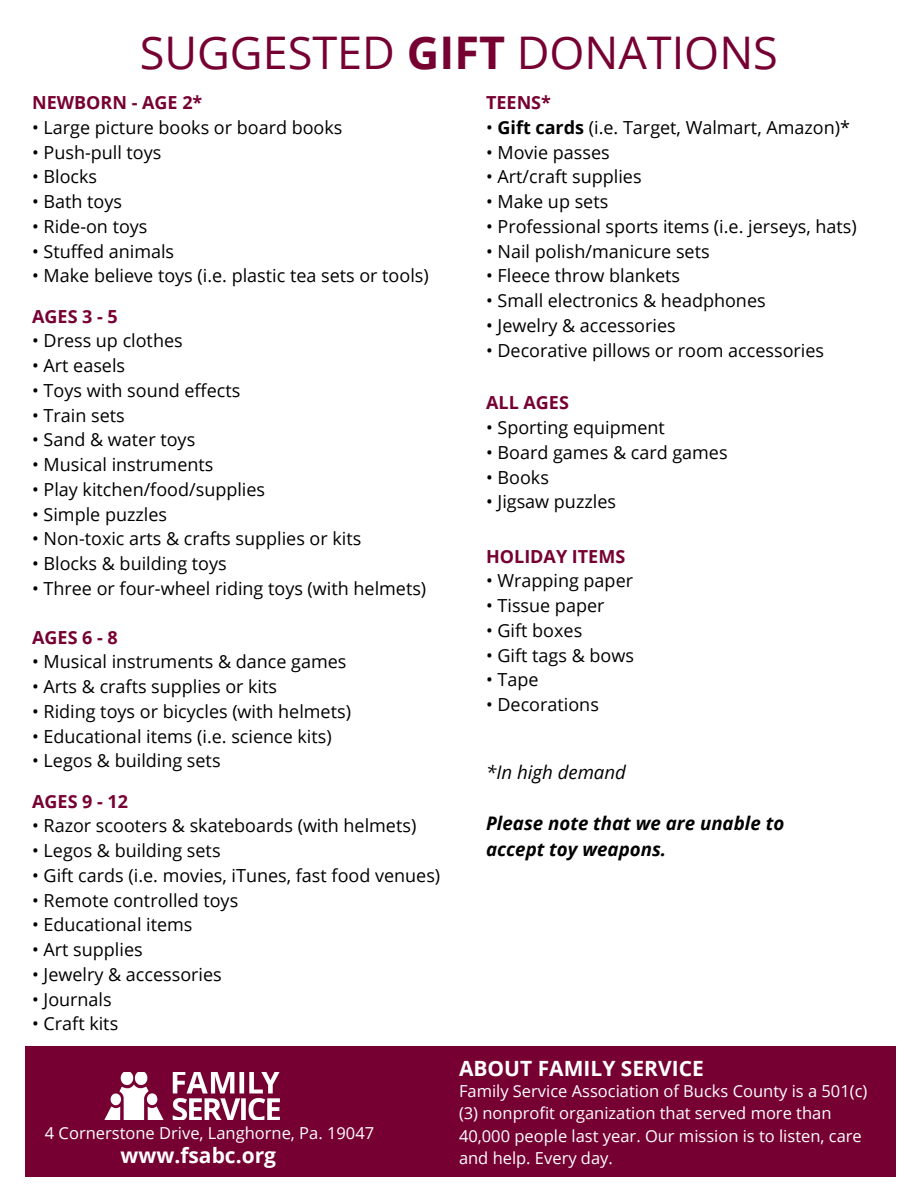
<style>
.page{position:relative;width:918px;height:1188px;background:#fff}
.page>*{position:absolute;margin:0;border:0;box-sizing:border-box;transform-origin:0 0}
.t1{font:45px "Open Sans";color:#703}
.t2{font:700 21px "Open Sans";color:#fff}
.t3{font:italic 700 18.75px/25.8px "Open Sans";color:#000}
.t4{font:italic 18.75px "Open Sans";color:#000}
.t5{font:18px "Open Sans";color:#000}
.t6{font:700 18px "Open Sans";color:#703}
.t7{font:16.5px/22.5px "Open Sans";color:#fff}
.s1{font-weight:700}
</style>
<div class="page">
<div style="left:26px;top:1047px;width:870px;height:130px;background:#703"></div>
<img style="left:105px;top:1072px;width:174px;height:48px">
<p class="t1" style="left:140px;top:21px;width:640px">SUGGESTED <span class="s1">GIFT</span> DONATIONS</p>
<p class="t6" style="left:32px;top:90px;width:172px">NEWBORN - AGE 2*</p>
<p class="t5" style="left:32px;top:115px;width:312px">• Large picture books or board books</p>
<p class="t5" style="left:32px;top:139px;width:131px">• Push-pull toys</p>
<p class="t5" style="left:32px;top:164px;width:67px">• Blocks</p>
<p class="t5" style="left:32px;top:189px;width:91px">• Bath toys</p>
<p class="t5" style="left:32px;top:214px;width:117px">• Ride-on toys</p>
<p class="t5" style="left:32px;top:238px;width:144px">• Stuffed animals</p>
<p class="t5" style="left:32px;top:263px;width:398px">• Make believe toys (i.e. plastic tea sets or tools)</p>
<p class="t6" style="left:32px;top:303px;width:87px">AGES 3 - 5</p>
<p class="t5" style="left:32px;top:328px;width:152px">• Dress up clothes</p>
<p class="t5" style="left:32px;top:353px;width:95px">• Art easels</p>
<p class="t5" style="left:32px;top:378px;width:210px">• Toys with sound effects</p>
<p class="t5" style="left:32px;top:402px;width:94px">• Train sets</p>
<p class="t5" style="left:32px;top:427px;width:165px">• Sand &amp; water toys</p>
<p class="t5" style="left:32px;top:452px;width:183px">• Musical instruments</p>
<p class="t5" style="left:32px;top:477px;width:235px">• Play kitchen/food/supplies</p>
<p class="t5" style="left:32px;top:501px;width:136px">• Simple puzzles</p>
<p class="t5" style="left:32px;top:526px;width:331px">• Non-toxic arts &amp; crafts supplies or kits</p>
<p class="t5" style="left:32px;top:551px;width:196px">• Blocks &amp; building toys</p>
<p class="t5" style="left:32px;top:576px;width:396px">• Three or four-wheel riding toys (with helmets)</p>
<p class="t6" style="left:486px;top:90px;width:66px">TEENS*</p>
<p class="t5" style="left:486px;top:115px;width:365px">• <span class="s1">Gift cards</span> (i.e. Target, Walmart, Amazon)*</p>
<p class="t5" style="left:486px;top:139px;width:125px">• Movie passes</p>
<p class="t5" style="left:486px;top:164px;width:157px">• Art/craft supplies</p>
<p class="t5" style="left:486px;top:189px;width:124px">• Make up sets</p>
<p class="t5" style="left:486px;top:214px;width:372px">• Professional sports items (i.e. jerseys, hats)</p>
<p class="t5" style="left:486px;top:238px;width:225px">• Nail polish/manicure sets</p>
<p class="t5" style="left:486px;top:263px;width:196px">• Fleece throw blankets</p>
<p class="t5" style="left:486px;top:288px;width:281px">• Small electronics &amp; headphones</p>
<p class="t5" style="left:486px;top:313px;width:191px">• Jewelry &amp; accessories</p>
<p class="t5" style="left:486px;top:337px;width:340px">• Decorative pillows or room accessories</p>
<p class="t6" style="left:486px;top:390px;width:84px">ALL AGES</p>
<p class="t5" style="left:486px;top:415px;width:180px">• Sporting equipment</p>
<p class="t5" style="left:486px;top:440px;width:243px">• Board games &amp; card games</p>
<p class="t5" style="left:486px;top:464px;width:64px">• Books</p>
<p class="t5" style="left:486px;top:489px;width:131px">• Jigsaw puzzles</p>
<p class="t6" style="left:486px;top:544px;width:141px">HOLIDAY ITEMS</p>
<p class="t5" style="left:486px;top:568px;width:149px">• Wrapping paper</p>
<p class="t5" style="left:486px;top:593px;width:120px">• Tissue paper</p>
<p class="t5" style="left:486px;top:618px;width:98px">• Gift boxes</p>
<p class="t5" style="left:486px;top:643px;width:149px">• Gift tags &amp; bows</p>
<p class="t5" style="left:486px;top:667px;width:54px">• Tape</p>
<p class="t5" style="left:486px;top:692px;width:114px">• Decorations</p>
<p class="t6" style="left:32px;top:624px;width:87px">AGES 6 - 8</p>
<p class="t5" style="left:32px;top:649px;width:316px">• Musical instruments &amp; dance games</p>
<p class="t5" style="left:32px;top:674px;width:246px">• Arts &amp; crafts supplies or kits</p>
<p class="t5" style="left:32px;top:699px;width:320px">• Riding toys or bicycles (with helmets)</p>
<p class="t5" style="left:32px;top:723px;width:301px">• Educational items (i.e. science kits)</p>
<p class="t5" style="left:32px;top:748px;width:190px">• Legos &amp; building sets</p>
<p class="t4" style="left:486px;top:759px;width:141px">*In high demand</p>
<p class="t3" style="left:486px;top:810px;width:300px">Please note that we are unable to accept toy weapons.</p>
<p class="t6" style="left:32px;top:789px;width:97px">AGES 9 - 12</p>
<p class="t5" style="left:32px;top:813px;width:386px">• Razor scooters &amp; skateboards (with helmets)</p>
<p class="t5" style="left:32px;top:838px;width:190px">• Legos &amp; building sets</p>
<p class="t5" style="left:32px;top:863px;width:410px">• Gift cards (i.e. movies, iTunes, fast food venues)</p>
<p class="t5" style="left:32px;top:888px;width:208px">• Remote controlled toys</p>
<p class="t5" style="left:32px;top:912px;width:162px">• Educational items</p>
<p class="t5" style="left:32px;top:937px;width:112px">• Art supplies</p>
<p class="t5" style="left:32px;top:962px;width:191px">• Jewelry &amp; accessories</p>
<p class="t5" style="left:32px;top:987px;width:81px">• Journals</p>
<p class="t5" style="left:32px;top:1011px;width:88px">• Craft kits</p>
<p class="t7" style="left:45px;top:1122px;width:331px">4 Cornerstone Drive, Langhorne, Pa. 19047</p>
<p class="t2" style="left:121px;top:1140px;width:157px">www.fsabc.org</p>
<p class="t2" style="left:459px;top:1053px;width:246px">ABOUT FAMILY SERVICE</p>
<p class="t7" style="left:459px;top:1079px;width:410px">Family Service Association of Bucks County is a 501(c) (3) nonprofit organization that served more than 40,000 people last year. Our mission is to listen, care and help. Every day.</p>
</div>
